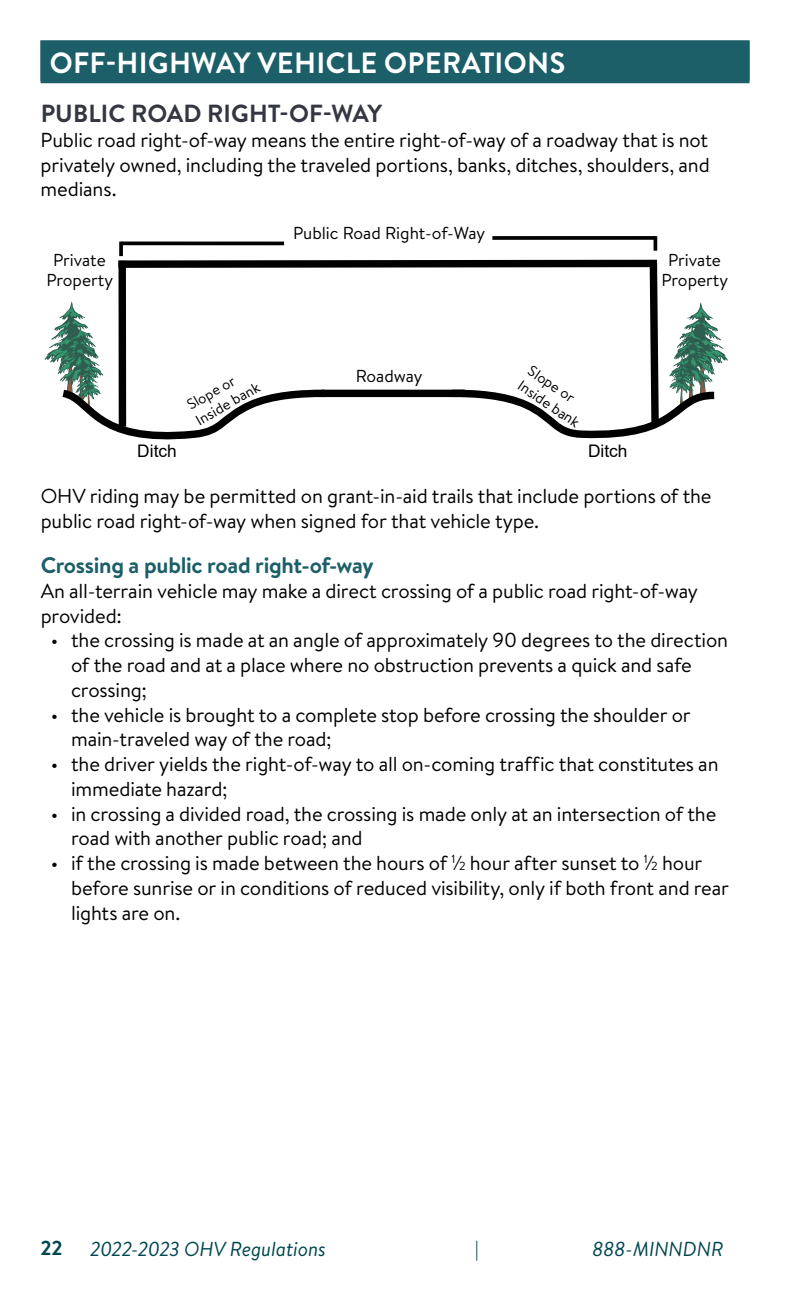
<style>
.page{position:relative;width:790px;height:1296px;background:#fff}
.page>*{position:absolute;margin:0;border:0;box-sizing:border-box;transform-origin:0 0}
.section_head_1__H2{font:700 29.25px "Brandon Grotesque";letter-spacing:.01em;color:#fff}
.Subhead_2__H3{font:700 24.75px "Brandon Text";letter-spacing:.005em;color:#343741}
.Subhead_3___table_he{font:700 22.5px "Brandon Text";letter-spacing:-.015em;color:#1c5f69}
.P_body_copy_space_af{font:20.25px/24.8px "Brandon Text";letter-spacing:-.01em;color:#000}
.P_body_copy{font:20.25px/24.8px "Brandon Text";letter-spacing:-.01em;color:#000}
.t1{font:italic 20.25px "Brandon Text";letter-spacing:-.01em;color:#00474f}
.t2{font:700 20.25px "Brandon Text";color:#00474f}
.t3{font:20.25px "Brandon Text";color:#00474f}
.t4{font:17.32px/20.7px "Brandon Text";color:#010101;text-align:center}
.t5{font:17.32px "Arial";color:#010101}
.t6{font:14.85px/17.8px "Brandon Text";color:#000}
.s1{font-size:11.7px}
</style>
<div class="page">
<svg style="left:119px;top:242px;width:4px;height:11px"></svg>
<hr style="left:121px;top:242px;width:163px;height:3px;background:#010101">
<svg style="left:653px;top:236px;width:4px;height:15px"></svg>
<svg style="left:492px;top:236px;width:163px;height:4px"></svg>
<svg style="left:44px;top:253px;width:684px;height:187px"></svg>
<div style="left:41px;top:40px;width:708px;height:43px;background:#1c5f69"></div>
<h2 class="section_head_1__H2" style="left:50px;top:43px;width:517px">OFF-HIGHWAY VEHICLE OPERATIONS</h2>
<h3 class="Subhead_2__H3" style="left:41px;top:96px;width:343px">PUBLIC ROAD RIGHT-OF-WAY</h3>
<p class="P_body_copy_space_af" style="left:41px;top:127px;width:671px;text-align:justify">Public road right-of-way means the entire right-of-way of a roadway that is not privately owned, including the traveled portions, banks, ditches, shoulders, and medians.</p>
<p class="t4" style="left:46px;top:249px;width:68px">Private<br>Property</p>
<p class="t4" style="left:293px;top:222px;width:194px">Public Road Right-of-Way</p>
<p class="t6" style="left:183px;top:398px;width:73px;rotate:-30deg">Slope or<br>Inside bank</p>
<p class="t4" style="left:356px;top:365px;width:68px">Roadway</p>
<p class="t6" style="left:535px;top:361px;width:73px;rotate:34deg">Slope or<br>Inside bank</p>
<p class="t5" style="left:137px;top:439px;width:41px">Ditch</p>
<p class="t5" style="left:588px;top:439px;width:41px">Ditch</p>
<p class="t4" style="left:661px;top:249px;width:68px">Private<br>Property</p>
<p class="P_body_copy_space_af" style="left:41px;top:483px;width:672px">OHV riding may be permitted on grant-in-aid trails that include portions of the public road right-of-way when signed for that vehicle type.</p>
<h4 class="Subhead_3___table_he" style="left:41px;top:550px;width:334px">Crossing a public road right-of-way</h4>
<p class="P_body_copy" style="left:41px;top:578px;width:659px">An all-terrain vehicle may make a direct crossing of a public road right-of-way provided:</p>
<p class="P_body_copy_space_af" style="left:71px;top:627px;width:658px;text-indent:-20px">• the crossing is made at an angle of approximately 90 degrees to the direction of the road and at a place where no obstruction prevents a quick and safe crossing;</p>
<p class="P_body_copy_space_af" style="left:71px;top:702px;width:621px;text-indent:-20px">• the vehicle is brought to a complete stop before crossing the shoulder or main‑traveled way of the road;</p>
<p class="P_body_copy_space_af" style="left:71px;top:751px;width:649px;text-indent:-20px">• the driver yields the right-of-way to all on-coming traffic that constitutes an immediate hazard;</p>
<p class="P_body_copy_space_af" style="left:71px;top:801px;width:647px;text-indent:-20px">• in crossing a divided road, the crossing is made only at an intersection of the road with another public road; and</p>
<p class="P_body_copy_space_af" style="left:71px;top:850px;width:659px;text-indent:-20px">• if the crossing is made between the hours of <sup>1</sup>⁄<span class="s1">2</span> hour after sunset to <sup>1</sup>⁄<span class="s1">2</span> hour before sunrise or in conditions of reduced visibility, only if both front and rear lights are on.</p>
<p class="t2" style="left:40px;top:1234px;width:24px">22</p>
<p class="t1" style="left:90px;top:1236px;width:237px">2022-2023 OHV Regulations</p>
<p class="t3" style="left:475px;top:1236px;width:6px">|</p>
<p class="t1" style="left:592px;top:1236px;width:133px">888-MINNDNR</p>
</div>
